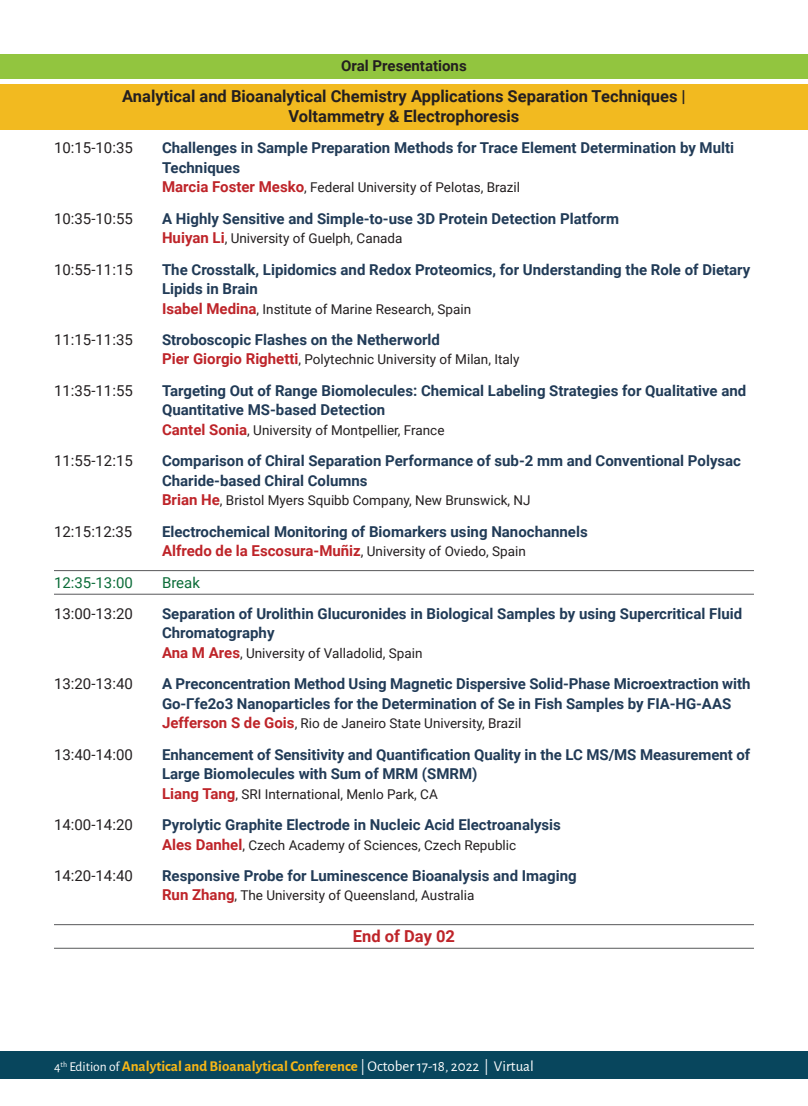
<style>
.page{position:relative;width:808px;height:1106px;background:#fff}
.page>*{position:absolute;margin:0;border:0;box-sizing:border-box;transform-origin:0 0}
.t1{font:700 16.5px/19.5px "Roboto";color:#231f20;text-align:center}
.t2{font:700 16.5px "Roboto";color:#be2429}
.t3{font:700 15px/19.5px "Roboto";color:#213b57}
.t4{font:15px "Roboto";color:#231f20}
.t5{font:700 15px "Alegreya Sans";color:#f9b716}
.t6{font:700 15px "Roboto";color:#231f20}
.t7{font:15px "Roboto";color:#0b6c38}
.t8{font:13.5px "Roboto";color:#231f20}
.s1{font-weight:700;font-size:15px;color:#be2429}
.s2{color:#be2429}
.s3{font-weight:400;font-size:13.5px;color:#231f20}
.s4{font-weight:400;font-size:13.5px;color:#fff}
.s5{font-weight:400;color:#fff}
</style>
<div class="page">
<div style="left:0;top:1052px;width:808px;height:27px;background:#08465d"></div>
<div style="left:0;top:54px;width:808px;height:24px;background:#92c53f"></div>
<div style="left:0;top:84px;width:808px;height:46px;background:#f2ba20"></div>
<hr style="left:54px;top:570px;width:700px;height:1px;background:#57585a">
<hr style="left:54px;top:594px;width:700px;height:1px;background:#57585a">
<hr style="left:54px;top:924px;width:700px;height:1px;background:#57585a">
<hr style="left:54px;top:948px;width:700px;height:1px;background:#57585a">
<p class="t6" style="left:341px;top:55px;width:127px">Oral Presentations</p>
<p class="t1" style="left:122px;top:86px;width:565px">Analytical and Bioanalytical Chemistry Applications Separation Techniques |<br>Voltammetry &amp; Electrophoresis</p>
<p class="t4" style="left:54px;top:137px;width:80px">10:15-10:35</p>
<p class="t3" style="left:162px;top:138px;width:574px">Challenges in Sample Preparation Methods for Trace Element Determination by Multi<br>Techniques</p>
<p class="t8" style="left:162px;top:178px;width:360px"><span class="s1">Marcia Foster Mesko</span>, Federal University of Pelotas, Brazil</p>
<p class="t4" style="left:54px;top:208px;width:80px">10:35-10:55</p>
<p class="t3" style="left:162px;top:208px;width:458px">A Highly Sensitive and Simple-to-use 3D Protein Detection Platform</p>
<p class="t8" style="left:162px;top:229px;width:242px"><span class="s1">Huiyan Li</span>, University of Guelph, Canada</p>
<p class="t4" style="left:54px;top:259px;width:80px">10:55-11:15</p>
<p class="t3" style="left:162px;top:259px;width:590px">The Crosstalk, Lipidomics and Redox Proteomics, for Understanding the Role of Dietary<br>Lipids in Brain</p>
<p class="t8" style="left:162px;top:299px;width:311px"><span class="s1">Isabel Medina</span>, Institute of Marine Research, Spain</p>
<p class="t4" style="left:54px;top:329px;width:80px">11:15-11:35</p>
<p class="t3" style="left:162px;top:329px;width:279px">Stroboscopic Flashes on the Netherworld</p>
<p class="t8" style="left:162px;top:350px;width:359px"><span class="s1">Pier Giorgio Righetti</span>, Polytechnic University of Milan, Italy</p>
<p class="t4" style="left:54px;top:380px;width:80px">11:35-11:55</p>
<p class="t3" style="left:162px;top:380px;width:586px">Targeting Out of Range Biomolecules: Chemical Labeling Strategies for Qualitative and<br>Quantitative MS-based Detection</p>
<p class="t8" style="left:162px;top:421px;width:284px"><span class="s1">Cantel Sonia</span>, University of Montpellier, France</p>
<p class="t4" style="left:54px;top:450px;width:80px">11:55-12:15</p>
<p class="t3" style="left:162px;top:451px;width:580px">Comparison of Chiral Separation Performance of sub-2 mm and Conventional Polysac<br>Charide-based Chiral Columns</p>
<p class="t8" style="left:162px;top:491px;width:370px"><span class="s1">Brian He</span>, Bristol Myers Squibb Company, New Brunswick, NJ</p>
<p class="t4" style="left:54px;top:521px;width:80px">12:15:12:35</p>
<p class="t3" style="left:162px;top:521px;width:427px">Electrochemical Monitoring of Biomarkers using Nanochannels<br><span class="s2">Alfredo de la Escosura-Muñiz</span><span class="s3">, University of Oviedo, Spain</span></p>
<p class="t7" style="left:54px;top:572px;width:80px">12:35-13:00</p>
<p class="t7" style="left:162px;top:572px;width:39px">Break</p>
<p class="t4" style="left:54px;top:603px;width:80px">13:00-13:20</p>
<p class="t3" style="left:162px;top:603px;width:582px">Separation of Urolithin Glucuronides in Biological Samples by using Supercritical Fluid<br>Chromatography</p>
<p class="t8" style="left:162px;top:644px;width:262px"><span class="s1">Ana M Ares</span>, University of Valladolid, Spain</p>
<p class="t4" style="left:54px;top:673px;width:80px">13:20-13:40</p>
<p class="t3" style="left:162px;top:674px;width:590px">A Preconcentration Method Using Magnetic Dispersive Solid-Phase Microextraction with<br>Go-Γfe2o3 Nanoparticles for the Determination of Se in Fish Samples by FIA-HG-AAS</p>
<p class="t8" style="left:162px;top:714px;width:361px"><span class="s1">Jefferson S de Gois</span>, Rio de Janeiro State University, Brazil</p>
<p class="t4" style="left:54px;top:744px;width:80px">13:40-14:00</p>
<p class="t3" style="left:162px;top:744px;width:590px">Enhancement of Sensitivity and Quantification Quality in the LC MS/MS Measurement of<br>Large Biomolecules with Sum of MRM (SMRM)</p>
<p class="t8" style="left:162px;top:784px;width:277px"><span class="s1">Liang Tang</span>, SRI International, Menlo Park, CA</p>
<p class="t4" style="left:54px;top:814px;width:80px">14:00-14:20</p>
<p class="t3" style="left:162px;top:814px;width:400px">Pyrolytic Graphite Electrode in Nucleic Acid Electroanalysis</p>
<p class="t8" style="left:162px;top:835px;width:356px"><span class="s1">Ales Danhel</span>, Czech Academy of Sciences, Czech Republic</p>
<p class="t4" style="left:54px;top:865px;width:80px">14:20-14:40</p>
<p class="t3" style="left:162px;top:865px;width:416px">Responsive Probe for Luminescence Bioanalysis and Imaging</p>
<p class="t8" style="left:162px;top:886px;width:314px"><span class="s1">Run Zhang</span>, The University of Queensland, Australia</p>
<p class="t2" style="left:353px;top:924px;width:104px">End of Day 02</p>
<p class="t5" style="left:54px;top:1056px;width:481px"><span class="s4">4</span><sup>th</sup> <span class="s4">Edition of</span> Analytical and Bioanalytical Conference <span class="s5">| October 17-18, 2022 | Virtual</span></p>
</div>
